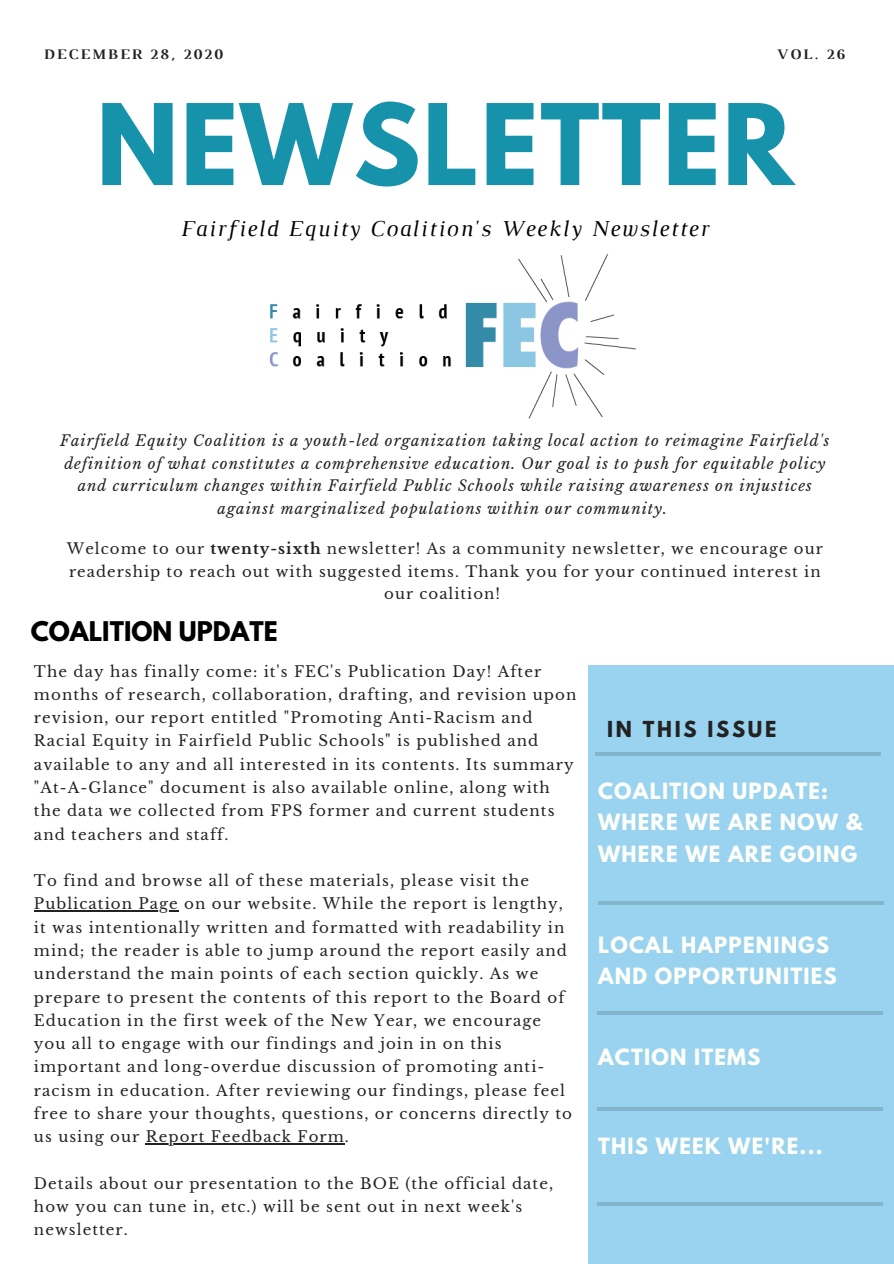
<style>
.page{position:relative;width:894px;height:1264px;background:#fff}
.page>*{position:absolute;margin:0;border:0;box-sizing:border-box;transform-origin:0 0}
.t1{font:700 99.3px "League Spartan";letter-spacing:.02em;color:#1692ab}
.t2{font:700 24px "League Spartan";color:#000}
.t3{font:italic 23.25px "Luthier";letter-spacing:.07em;color:#000}
.t4{font:700 19.8px/31.5px "League Spartan";letter-spacing:.06em;color:#fffff9}
.t5{font:700 19.5px "League Spartan";letter-spacing:.14em;color:#222}
.t6{font:15px/23.2px "Libre Baskerville";letter-spacing:.07em;color:#222}
.t7{font:italic 14.85px/22.5px "Libre Baskerville";letter-spacing:.07em;color:#222;text-align:center}
.t8{font:14.85px/22.5px "Libre Baskerville";letter-spacing:.07em;color:#222;text-align:center}
.t9{font:700 14.85px "Luthier";letter-spacing:.14em;color:#222}
.s1{font-weight:700}
</style>
<div class="page">
<div style="left:588px;top:665px;width:305px;height:598px;background:#99d3ef"></div>
<hr style="left:598px;top:901px;width:285px;height:3px;background:#000">
<hr style="left:597px;top:1011px;width:285px;height:3px;background:#000">
<svg style="left:597px;top:1107px;width:285px;height:3px"></svg>
<hr style="left:597px;top:1202px;width:285px;height:4px;background:#82b4cc">
<hr style="left:595px;top:752px;width:285px;height:4px;background:#82b4cc">
<img style="left:269px;top:253px;width:367px;height:166px">
<hr style="left:34px;top:910px;width:145px;height:1px;background:#222">
<hr style="left:146px;top:1142px;width:199px;height:2px;background:#222">
<p class="t9" style="left:44px;top:49px;width:180px">DECEMBER 28, 2020</p>
<p class="t9" style="left:776px;top:49px;width:70px">VOL. 26</p>
<p class="t1" style="left:96px;top:96px;width:698px">NEWSLETTER</p>
<p class="t3" style="left:180px;top:219px;width:529px">Fairfield Equity Coalition's Weekly Newsletter</p>
<p class="t7" style="left:60px;top:430px;width:770px">Fairfield Equity Coalition is a youth-led organization taking local action to reimagine Fairfield's definition of what constitutes a comprehensive education. Our goal is to push for equitable policy and curriculum changes within Fairfield Public Schools while raising awareness on injustices against marginalized populations within our community.</p>
<p class="t8" style="left:67px;top:538px;width:757px">Welcome to our <span class="s1">twenty-sixth</span> newsletter! As a community newsletter, we encourage our readership to reach out with suggested items. Thank you for your continued interest in our coalition!</p>
<p class="t2" style="left:31px;top:619px;width:248px">COALITION UPDATE</p>
<p class="t6" style="left:34px;top:659px;width:543px">The day has finally come: it's FEC's Publication Day! After months of research, collaboration, drafting, and revision upon revision, our report entitled "Promoting Anti-Racism and Racial Equity in Fairfield Public Schools" is published and available to any and all interested in its contents. Its summary "At-A-Glance" document is also available online, along with the data we collected from FPS former and current students and teachers and staff.</p>
<p class="t6" style="left:34px;top:869px;width:539px">To find and browse all of these materials, please visit the Publication Page on our website. While the report is lengthy, it was intentionally written and formatted with readability in mind; the reader is able to jump around the report easily and understand the main points of each section quickly. As we prepare to present the contents of this report to the Board of Education in the first week of the New Year, we encourage you all to engage with our findings and join in on this important and long-overdue discussion of promoting anti&shy;racism in education. After reviewing our findings, please feel free to share your thoughts, questions, or concerns directly to us using our Report Feedback Form.</p>
<p class="t6" style="left:34px;top:1171px;width:520px">Details about our presentation to the BOE (the official date, how you can tune in, etc.) will be sent out in next week's newsletter.</p>
<p class="t5" style="left:607px;top:719px;width:171px">IN THIS ISSUE</p>
<p class="t4" style="left:598px;top:777px;width:266px">COALITION UPDATE:<br>WHERE WE ARE NOW &amp;<br>WHERE WE ARE GOING</p>
<p class="t4" style="left:598px;top:931px;width:240px">LOCAL HAPPENINGS<br>AND OPPORTUNITIES</p>
<p class="t4" style="left:598px;top:1043px;width:164px">ACTION ITEMS</p>
<p class="t4" style="left:598px;top:1132px;width:226px">THIS WEEK WE'RE...</p>
</div>
